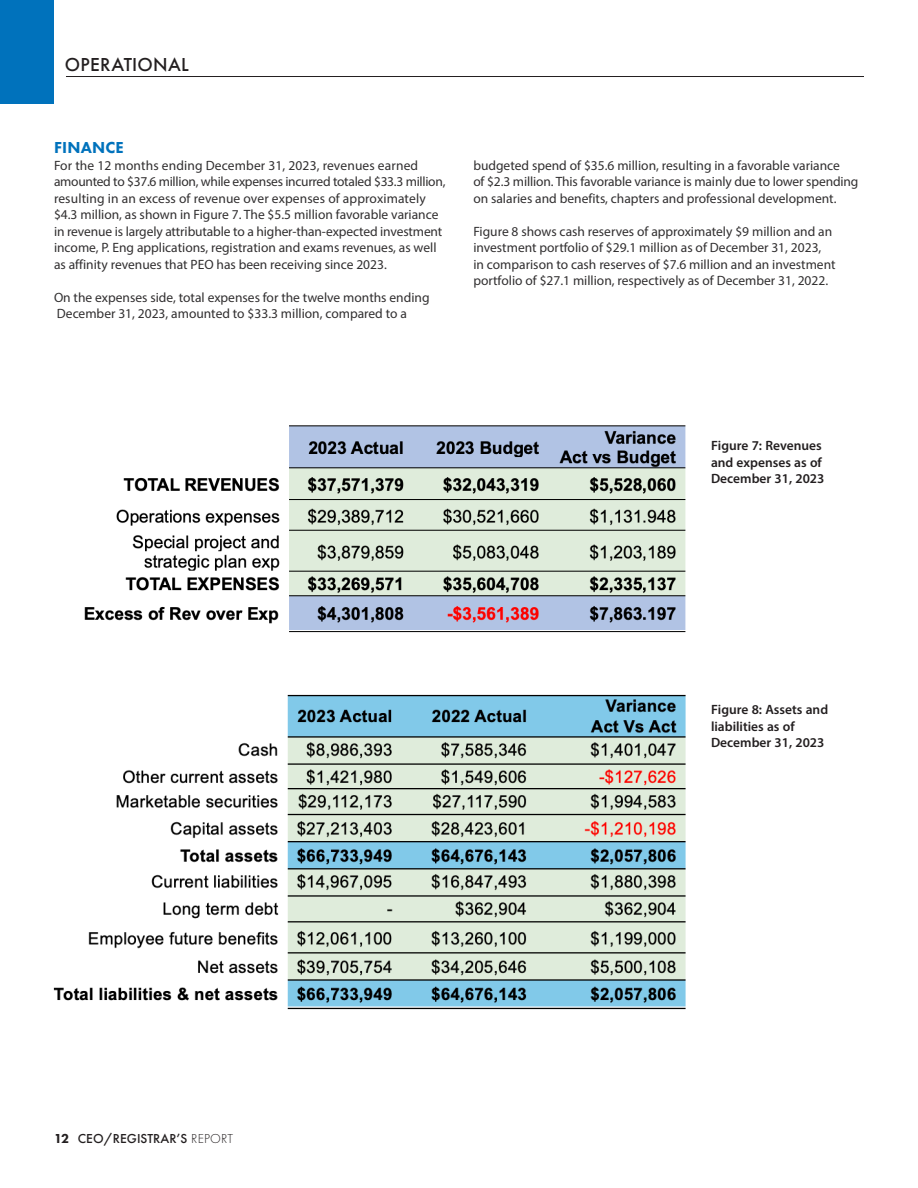
<style>
.page{position:relative;width:918px;height:1188px;background:#fff}
.page>*{position:absolute;margin:0;border:0;box-sizing:border-box;transform-origin:0 0}
.t1{font:500 19.5px "Futura PT";letter-spacing:.015em;color:#231f20}
.t2{font:800 16.5px "Futura PT";letter-spacing:.01em;color:#0072bc}
.t3{font:13.5px/16.5px "Myriad Pro";color:#312f30}
.Body_Myriad{font:600 13.5px/16.5px "Myriad Pro";color:#231f20}
.Body_Fru_Indent_2017{font:500 13.5px "Futura PT";color:#231f20}
.s1{font-weight:800}
.s2{font-weight:300}
</style>
<div class="page">
<div style="left:0;top:0;width:54px;height:104px;background:#0072bc"></div>
<hr style="left:66px;top:76px;width:798px;height:1px;background:#231f20">
<img style="left:53px;top:694px;width:633px;height:316px">
<img style="left:84px;top:425px;width:602px;height:208px">
<p class="t1" style="left:65px;top:52px;width:125px">OPERATIONAL</p>
<p class="t2" style="left:54px;top:137px;width:71px">FINANCE</p>
<p class="t3" style="left:54px;top:157px;width:393px">For the 12 months ending December 31, 2023, revenues earned amounted to $37.6 million, while expenses incurred totaled $33.3 million, resulting in an excess of revenue over expenses of approximately $4.3 million, as shown in Figure 7. The $5.5 million favorable variance in revenue is largely attributable to a higher-than-expected investment income, P. Eng applications, registration and exams revenues, as well as affinity revenues that PEO has been receiving since 2023.</p>
<p class="t3" style="left:54px;top:289px;width:377px">On the expenses side, total expenses for the twelve months ending<br>December 31, 2023, amounted to $33.3 million, compared to a</p>
<p class="t3" style="left:473px;top:157px;width:387px">budgeted spend of $35.6 million, resulting in a favorable variance<br>of $2.3 million. This favorable variance is mainly due to lower spending on salaries and benefits, chapters and professional development.</p>
<p class="t3" style="left:473px;top:223px;width:364px">Figure 8 shows cash reserves of approximately $9 million and an investment portfolio of $29.1 million as of December 31, 2023,<br>in comparison to cash reserves of $7.6 million and an investment portfolio of $27.1 million, respectively as of December 31, 2022.</p>
<p class="Body_Myriad" style="left:711px;top:437px;width:115px">Figure 7: Revenues and expenses as of<br>December 31, 2023</p>
<p class="Body_Myriad" style="left:711px;top:701px;width:119px">Figure 8: Assets and liabilities as of<br>December 31, 2023</p>
<p class="Body_Fru_Indent_2017" style="left:54px;top:1130px;width:181px"><span class="s1">12</span> CEO/REGISTRAR’S <span class="s2">REPORT</span></p>
</div>
